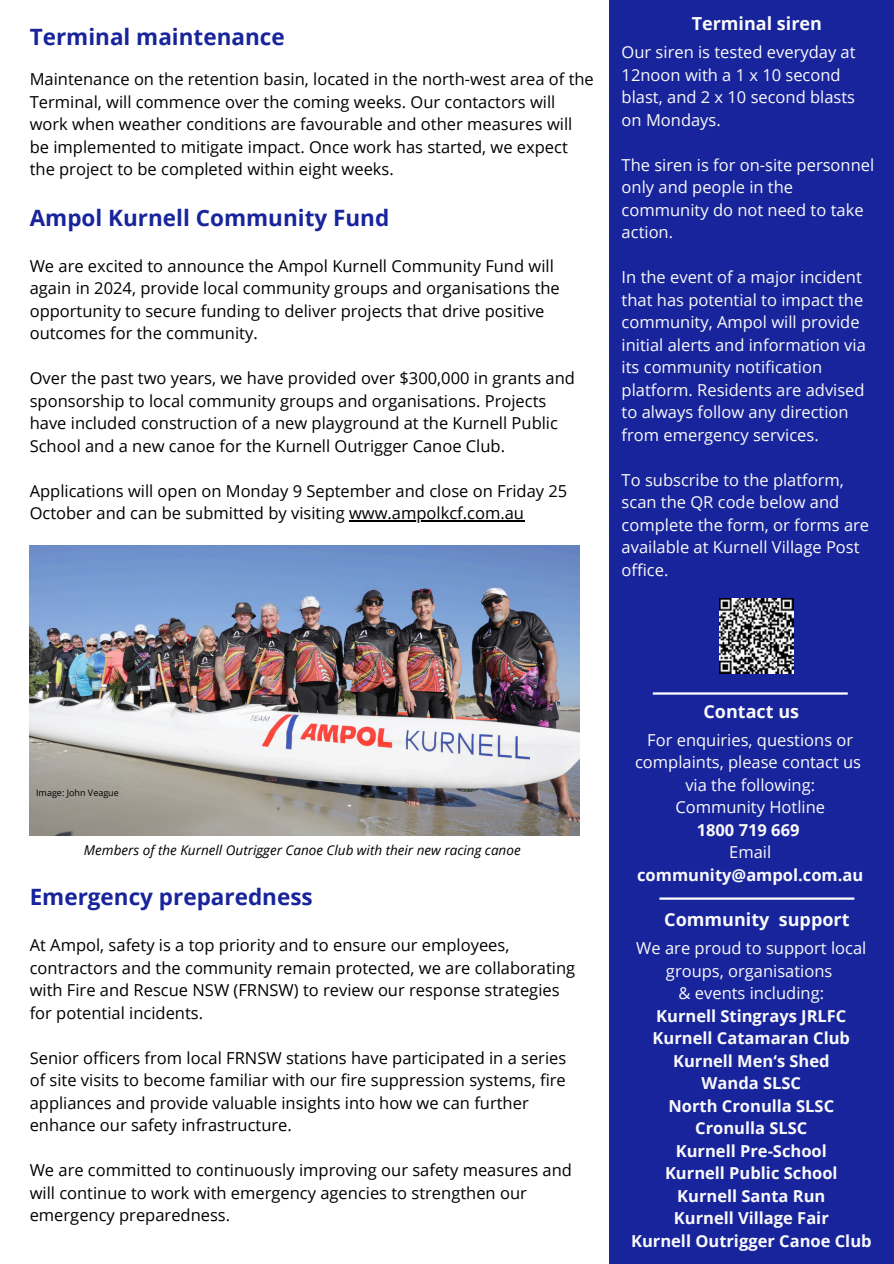
<style>
.page{position:relative;width:894px;height:1264px;background:#fff}
.page>*{position:absolute;margin:0;border:0;box-sizing:border-box;transform-origin:0 0}
.t1{font:700 22.5px "Open Sans";color:#18249c}
.t2{font:700 18px "Open Sans";color:#fafafa}
.t3{font:16.5px/22.5px "Open Sans";color:#000}
.t4{font:16.5px/22.5px "Open Sans";color:#fafafa}
.t5{font:700 16.5px/22.5px "Open Sans";color:#fafafa;text-align:center}
.t6{font:italic 13.5px "Open Sans";color:#000}
.t7{font:9px "Open Sans";color:#000}
.s1{font-weight:700}
.s2{font-weight:400}
</style>
<div class="page">
<div style="left:609px;top:0;width:284px;height:1263px;background:#18249c"></div>
<img style="left:719px;top:599px;width:74px;height:74px">
<hr style="left:652px;top:692px;width:195px;height:2px;background:#fff">
<hr style="left:659px;top:897px;width:195px;height:2px;background:#fff">
<img style="left:30px;top:545px;width:549px;height:290px">
<hr style="left:349px;top:520px;width:175px;height:1px;background:#000">
<h3 class="t1" style="left:30px;top:21px;width:256px">Terminal maintenance</h3>
<h3 class="t3" style="left:30px;top:67px;width:565px">Maintenance on the retention basin, located in the north-west area of the Terminal, will commence over the coming weeks. Our contactors will work when weather conditions are favourable and other measures will be implemented to mitigate impact. Once work has started, we expect the project to be completed within eight weeks.</h3>
<h3 class="t1" style="left:30px;top:202px;width:361px">Ampol Kurnell Community Fund</h3>
<p class="t3" style="left:30px;top:254px;width:531px">We are excited to announce the Ampol Kurnell Community Fund will again in 2024, provide local community groups and organisations the opportunity to secure funding to deliver projects that drive positive outcomes for the community.</p>
<h2 class="t3" style="left:30px;top:367px;width:546px">Over the past two years, we have provided over $300,000 in grants and sponsorship to local community groups and organisations. Projects have included construction of a new playground at the Kurnell Public School and a new canoe for the Kurnell Outrigger Canoe Club.</h2>
<h3 class="t3" style="left:30px;top:479px;width:539px">Applications will open on Monday 9 September and close on Friday 25<br>October and can be submitted by visiting www.ampolkcf.com.au</h3>
<h3 class="t2" style="left:691px;top:11px;width:132px">Terminal siren</h3>
<h1 class="t4" style="left:621px;top:40px;width:235px">Our siren is tested everyday at<br>12noon with a 1 x 10 second blast, and 2 x 10 second blasts on Mondays.</h1>
<h3 class="t4" style="left:621px;top:153px;width:254px">The siren is for on-site personnel only and people in the community do not need to take action.</h3>
<h3 class="t4" style="left:621px;top:265px;width:246px">In the event of a major incident that has potential to impact the community, Ampol will provide initial alerts and information via its community notification platform. Residents are advised to always follow any direction from emergency services.</h3>
<h3 class="t4" style="left:621px;top:468px;width:249px">To subscribe to the platform, scan the QR code below and complete the form, or forms are available at Kurnell Village Post office.</h3>
<p class="t7" style="left:36px;top:786px;width:84px">Image: John Veague</p>
<h3 class="t6" style="left:84px;top:840px;width:438px">Members of the Kurnell Outrigger Canoe Club with their new racing canoe</h3>
<h3 class="t1" style="left:30px;top:881px;width:284px">Emergency preparedness</h3>
<h3 class="t3" style="left:30px;top:933px;width:547px">At Ampol, safety is a top priority and to ensure our employees, contractors and the community remain protected, we are collaborating with Fire and Rescue NSW (FRNSW) to review our response strategies for potential incidents.</h3>
<h3 class="t3" style="left:30px;top:1045px;width:538px">Senior officers from local FRNSW stations have participated in a series of site visits to become familiar with our fire suppression systems, fire appliances and provide valuable insights into how we can further enhance our safety infrastructure.</h3>
<h2 class="t3" style="left:30px;top:1158px;width:543px">We are committed to continuously improving our safety measures and will continue to work with emergency agencies to strengthen our emergency preparedness.</h2>
<p class="t2" style="left:703px;top:699px;width:97px">Contact us</p>
<p class="t4" style="left:635px;top:728px;width:230px;text-align:center">For enquiries, questions or complaints, please contact us via the following:<br>Community Hotline<br><span class="s1">1800 719 669<br></span>Email <span class="s1">community@ampol.com.au</span></p>
<h4 class="t2" style="left:664px;top:906px;width:187px">Community support</h4>
<h1 class="t5" style="left:631px;top:936px;width:242px"><span class="s2">We are proud to support local groups, organisations<br>&amp; events including:<br></span>Kurnell Stingrays JRLFC<br>Kurnell Catamaran Club<br>Kurnell Men‘s Shed<br>Wanda SLSC<br>North Cronulla SLSC<br>Cronulla SLSC<br>Kurnell Pre-School<br>Kurnell Public School<br>Kurnell Santa Run<br>Kurnell Village Fair<br>Kurnell Outrigger Canoe Club</h1>
</div>
